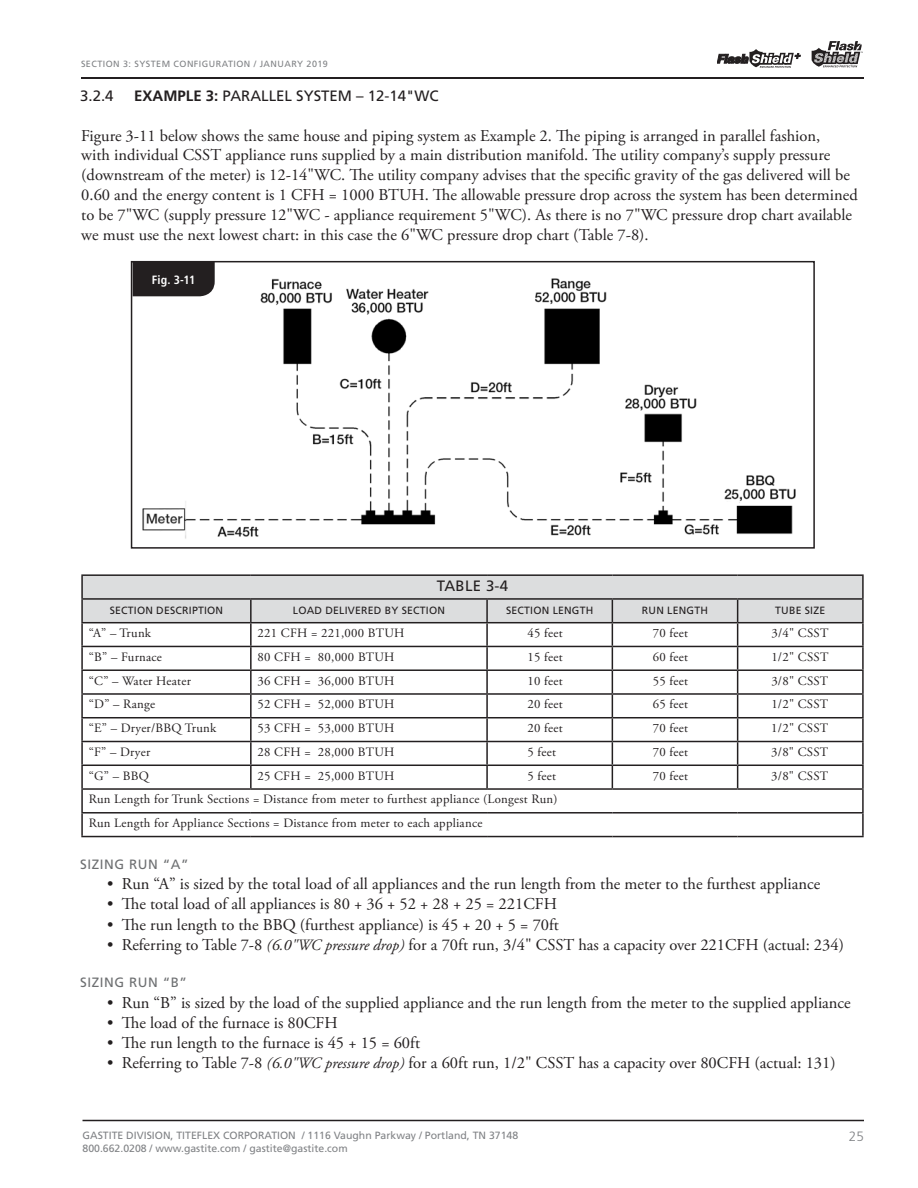
<style>
.page{position:relative;width:918px;height:1188px;background:#fff}
.page>*{position:absolute;margin:0;border:0;box-sizing:border-box;transform-origin:0 0}
.t1{font:16.5px/19.8px "Adobe Garamond Pro";color:#231f20}
.t2{font:15px "Frutiger";color:#231f20}
.t3{font:13.5px "Frutiger";letter-spacing:.04em;color:#6d6f71}
.t4{font:300 13.5px "Frutiger";color:#808285}
.t5{font:12.75px/23.7px "Adobe Garamond Pro";letter-spacing:.02em;color:#231f20}
.t6{font:700 condensed 12px "Frutiger";color:#fff}
.t7{font:10.5px/12.6px "Frutiger";color:#808285}
.t8{font:10.5px "Frutiger";letter-spacing:.02em;color:#231f20}
.t9{font:9px "Frutiger";letter-spacing:.05em;color:#808285}
.s1{font-weight:700}
.s2{font-style:italic;font-size:15.75px}
</style>
<div class="page">
<hr style="left:81px;top:77px;width:783px;height:2px;background:#231f20">
<hr style="left:83px;top:1120px;width:781px;height:1px;background:#231f20">
<svg style="left:812px;top:41px;width:51px;height:26px"></svg>
<svg style="left:717px;top:49px;width:84px;height:19px"></svg>
<img style="left:134px;top:278px;width:662px;height:261px">
<div style="left:131px;top:261px;width:684px;height:288px;border:2px solid #231f20"></div>
<div style="left:133px;top:262px;width:82px;height:34px;background:#231f20"></div>
<hr style="left:81px;top:574px;width:170px;height:2px;background:#231f20">
<hr style="left:81px;top:576px;width:2px;height:22px;background:#231f20">
<hr style="left:251px;top:574px;width:236px;height:2px;background:#231f20">
<hr style="left:487px;top:574px;width:125px;height:2px;background:#231f20">
<hr style="left:612px;top:574px;width:126px;height:2px;background:#231f20">
<hr style="left:738px;top:574px;width:126px;height:2px;background:#231f20">
<hr style="left:862px;top:576px;width:2px;height:22px;background:#231f20">
<hr style="left:81px;top:598px;width:170px;height:2px;background:#231f20">
<hr style="left:81px;top:600px;width:2px;height:22px;background:#231f20">
<hr style="left:738px;top:598px;width:126px;height:2px;background:#231f20">
<hr style="left:862px;top:600px;width:2px;height:22px;background:#231f20">
<hr style="left:81px;top:622px;width:170px;height:1px;background:#231f20">
<hr style="left:81px;top:623px;width:2px;height:23px;background:#231f20">
<hr style="left:738px;top:622px;width:126px;height:1px;background:#231f20">
<hr style="left:862px;top:623px;width:2px;height:23px;background:#231f20">
<hr style="left:81px;top:646px;width:170px;height:1px;background:#231f20">
<hr style="left:81px;top:647px;width:2px;height:22px;background:#231f20">
<hr style="left:738px;top:646px;width:126px;height:1px;background:#231f20">
<hr style="left:862px;top:647px;width:2px;height:22px;background:#231f20">
<hr style="left:81px;top:669px;width:170px;height:2px;background:#231f20">
<hr style="left:81px;top:671px;width:2px;height:22px;background:#231f20">
<hr style="left:738px;top:669px;width:126px;height:2px;background:#231f20">
<hr style="left:862px;top:671px;width:2px;height:22px;background:#231f20">
<hr style="left:81px;top:693px;width:170px;height:2px;background:#231f20">
<hr style="left:81px;top:695px;width:2px;height:22px;background:#231f20">
<hr style="left:738px;top:693px;width:126px;height:2px;background:#231f20">
<hr style="left:862px;top:695px;width:2px;height:22px;background:#231f20">
<hr style="left:81px;top:717px;width:170px;height:1px;background:#231f20">
<hr style="left:81px;top:718px;width:2px;height:23px;background:#231f20">
<hr style="left:738px;top:717px;width:126px;height:1px;background:#231f20">
<hr style="left:862px;top:718px;width:2px;height:23px;background:#231f20">
<hr style="left:81px;top:741px;width:170px;height:1px;background:#231f20">
<hr style="left:81px;top:742px;width:2px;height:23px;background:#231f20">
<hr style="left:738px;top:741px;width:126px;height:1px;background:#231f20">
<hr style="left:862px;top:742px;width:2px;height:23px;background:#231f20">
<hr style="left:81px;top:765px;width:170px;height:1px;background:#231f20">
<hr style="left:81px;top:766px;width:2px;height:22px;background:#231f20">
<hr style="left:738px;top:765px;width:126px;height:1px;background:#231f20">
<svg style="left:82px;top:575px;width:781px;height:213px"></svg>
<hr style="left:862px;top:766px;width:2px;height:22px;background:#231f20">
<hr style="left:81px;top:788px;width:170px;height:2px;background:#231f20">
<hr style="left:81px;top:790px;width:2px;height:22px;background:#231f20">
<hr style="left:251px;top:788px;width:236px;height:2px;background:#231f20">
<hr style="left:487px;top:788px;width:125px;height:2px;background:#231f20">
<hr style="left:612px;top:788px;width:126px;height:2px;background:#231f20">
<hr style="left:738px;top:788px;width:126px;height:2px;background:#231f20">
<hr style="left:862px;top:790px;width:2px;height:22px;background:#231f20">
<hr style="left:81px;top:812px;width:170px;height:2px;background:#231f20">
<hr style="left:81px;top:814px;width:2px;height:22px;background:#231f20">
<hr style="left:251px;top:812px;width:236px;height:2px;background:#231f20">
<hr style="left:487px;top:812px;width:125px;height:2px;background:#231f20">
<hr style="left:612px;top:812px;width:126px;height:2px;background:#231f20">
<hr style="left:738px;top:812px;width:126px;height:2px;background:#231f20">
<hr style="left:862px;top:814px;width:2px;height:22px;background:#231f20">
<hr style="left:81px;top:836px;width:170px;height:1px;background:#231f20">
<hr style="left:251px;top:836px;width:236px;height:1px;background:#231f20">
<hr style="left:487px;top:836px;width:125px;height:1px;background:#231f20">
<hr style="left:612px;top:836px;width:126px;height:1px;background:#231f20">
<hr style="left:738px;top:836px;width:126px;height:1px;background:#231f20">
<p class="t9" style="left:81px;top:58px;width:248px">SECTION 3: SYSTEM CONFIGURATION / JANUARY 2019</p>
<p class="t2" style="left:80px;top:87px;width:35px">3.2.4</p>
<p class="t2" style="left:134px;top:87px;width:306px"><span class="s1">EXAMPLE 3:</span> PARALLEL SYSTEM – 12-14"WC</p>
<p class="t1" style="left:81px;top:126px;width:778px">Figure 3-11 below shows the same house and piping system as Example 2. The piping is arranged in parallel fashion,<br>with individual CSST appliance runs supplied by a main distribution manifold. The utility company’s supply pressure (downstream of the meter) is 12-14"WC. The utility company advises that the specific gravity of the gas delivered will be 0.60 and the energy content is 1 CFH = 1000 BTUH. The allowable pressure drop across the system has been determined to be 7"WC (supply pressure 12"WC - appliance requirement 5"WC). As there is no 7"WC pressure drop chart available we must use the next lowest chart: in this case the 6"WC pressure drop chart (Table 7-8).</p>
<p class="t6" style="left:152px;top:272px;width:45px">Fig. 3-11</p>
<p class="t2" style="left:437px;top:577px;width:73px">TABLE 3-4</p>
<p class="t8" style="left:110px;top:604px;width:115px">SECTION DESCRIPTION</p>
<p class="t8" style="left:293px;top:604px;width:154px">LOAD DELIVERED BY SECTION</p>
<p class="t8" style="left:506px;top:604px;width:89px">SECTION LENGTH</p>
<p class="t8" style="left:642px;top:604px;width:68px">RUN LENGTH</p>
<p class="t8" style="left:775px;top:604px;width:52px">TUBE SIZE</p>
<p class="t5" style="left:89px;top:622px;width:64px">“A” – Trunk</p>
<p class="t5" style="left:258px;top:622px;width:148px">221 CFH = 221,000 BTUH</p>
<p class="t5" style="left:528px;top:622px;width:37px">45 feet</p>
<p class="t5" style="left:653px;top:622px;width:37px">70 feet</p>
<p class="t5" style="left:771px;top:622px;width:59px">3/4" CSST</p>
<p class="t5" style="left:89px;top:645px;width:75px">“B” – Furnace</p>
<p class="t5" style="left:258px;top:645px;width:139px">80 CFH = 80,000 BTUH</p>
<p class="t5" style="left:528px;top:645px;width:37px">15 feet</p>
<p class="t5" style="left:653px;top:645px;width:37px">60 feet</p>
<p class="t5" style="left:771px;top:645px;width:59px">1/2" CSST</p>
<p class="t5" style="left:89px;top:669px;width:104px">“C” – Water Heater</p>
<p class="t5" style="left:258px;top:669px;width:139px">36 CFH = 36,000 BTUH</p>
<p class="t5" style="left:528px;top:669px;width:37px">10 feet</p>
<p class="t5" style="left:653px;top:669px;width:37px">55 feet</p>
<p class="t5" style="left:771px;top:669px;width:59px">3/8" CSST</p>
<p class="t5" style="left:89px;top:693px;width:68px">“D” – Range</p>
<p class="t5" style="left:258px;top:693px;width:139px">52 CFH = 52,000 BTUH</p>
<p class="t5" style="left:528px;top:693px;width:37px">20 feet</p>
<p class="t5" style="left:653px;top:693px;width:37px">65 feet</p>
<p class="t5" style="left:771px;top:693px;width:59px">1/2" CSST</p>
<p class="t5" style="left:89px;top:717px;width:129px">“E” – Dryer/BBQ Trunk</p>
<p class="t5" style="left:258px;top:717px;width:139px">53 CFH = 53,000 BTUH</p>
<p class="t5" style="left:528px;top:717px;width:37px">20 feet</p>
<p class="t5" style="left:653px;top:717px;width:37px">70 feet</p>
<p class="t5" style="left:771px;top:717px;width:59px">1/2" CSST</p>
<p class="t5" style="left:89px;top:741px;width:63px">“F” – Dryer</p>
<p class="t5" style="left:258px;top:741px;width:139px">28 CFH = 28,000 BTUH</p>
<p class="t5" style="left:528px;top:741px;width:30px">5 feet</p>
<p class="t5" style="left:653px;top:741px;width:37px">70 feet</p>
<p class="t5" style="left:771px;top:741px;width:59px">3/8" CSST</p>
<p class="t5" style="left:89px;top:764px;width:62px">“G” – BBQ</p>
<p class="t5" style="left:257px;top:764px;width:139px">25 CFH = 25,000 BTUH</p>
<p class="t5" style="left:527px;top:764px;width:30px">5 feet</p>
<p class="t5" style="left:653px;top:764px;width:37px">70 feet</p>
<p class="t5" style="left:771px;top:764px;width:59px">3/8" CSST</p>
<p class="t5" style="left:89px;top:788px;width:470px">Run Length for Trunk Sections = Distance from meter to furthest appliance (Longest Run)<br>Run Length for Appliance Sections = Distance from meter to each appliance</p>
<p class="t3" style="left:80px;top:856px;width:110px">SIZING RUN “A”</p>
<p class="t1" style="left:107px;top:874px;width:715px">• Run “A” is sized by the total load of all appliances and the run length from the meter to the furthest appliance</p>
<p class="t1" style="left:107px;top:895px;width:451px">• The total load of all appliances is 80 + 36 + 52 + 28 + 25 = 221CFH</p>
<p class="t1" style="left:107px;top:915px;width:453px">• The run length to the BBQ (furthest appliance) is 45 + 20 + 5 = 70ft</p>
<p class="t1" style="left:107px;top:935px;width:738px">• Referring to Table 7-8 <span class="s2">(6.0"WC pressure drop)</span> for a 70ft run, 3/4" CSST has a capacity over 221CFH (actual: 234)</p>
<p class="t3" style="left:80px;top:975px;width:108px">SIZING RUN “B”</p>
<p class="t1" style="left:107px;top:993px;width:745px">• Run “B” is sized by the load of the supplied appliance and the run length from the meter to the supplied appliance</p>
<p class="t1" style="left:107px;top:1013px;width:232px">• The load of the furnace is 80CFH</p>
<p class="t1" style="left:107px;top:1033px;width:314px">• The run length to the furnace is 45 + 15 = 60ft</p>
<p class="t1" style="left:107px;top:1054px;width:730px">• Referring to Table 7-8 <span class="s2">(6.0"WC pressure drop)</span> for a 60ft run, 1/2" CSST has a capacity over 80CFH (actual: 131)</p>
<p class="t7" style="left:83px;top:1129px;width:437px">GASTITE DIVISION, TITEFLEX CORPORATION / 1116 Vaughn Parkway / Portland, TN 37148<br>800.662.0208 / www.gastite.com / gastite@gastite.com</p>
<p class="t4" style="left:849px;top:1129px;width:17px">25</p>
</div>
